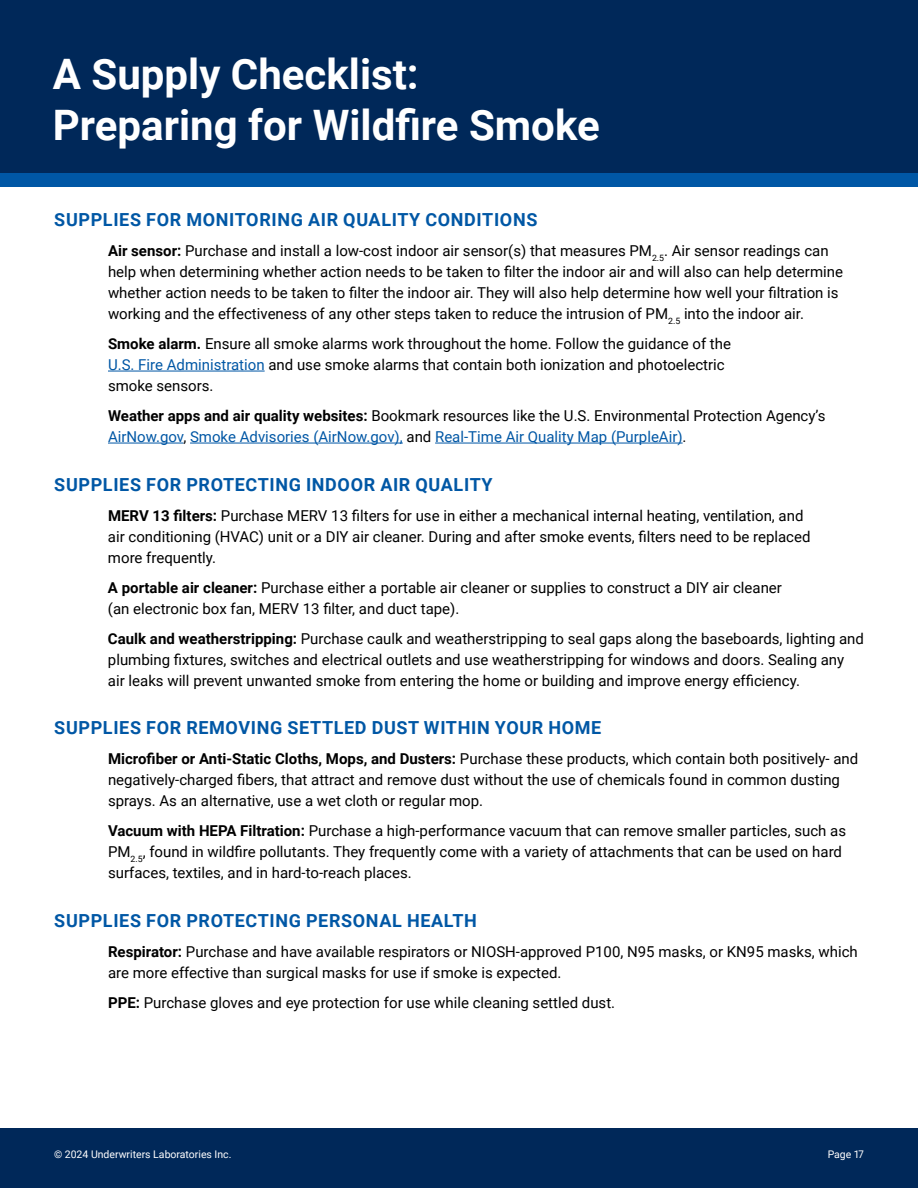
<style>
.page{position:relative;width:918px;height:1188px;background:#fff}
.page>*{position:absolute;margin:0;border:0;box-sizing:border-box;transform-origin:0 0}
.t1{font:700 42px/50.4px "Roboto";color:#fff}
.t2{font:700 18px "Roboto";letter-spacing:.035em;color:#0057a5}
.t3{font:15px/21px "Roboto";color:#000}
.t4{font:15px/21px "Roboto";color:#0057a5}
.t5{font:10.5px "Roboto";color:#fff}
.s1{font-weight:700}
.s2{color:#0057a5}
.s3{font-weight:700;color:#000}
.s4{color:#000}
</style>
<div class="page">
<div style="left:0;top:1128px;width:918px;height:60px;background:#002859"></div>
<div style="left:0;top:0;width:918px;height:173px;background:#002859"></div>
<div style="left:0;top:173px;width:918px;height:13px;background:#0057a5"></div>
<hr style="left:108px;top:371px;width:157px;height:1px;background:#0057a5">
<hr style="left:108px;top:443px;width:75px;height:1px;background:#0057a5">
<hr style="left:190px;top:443px;width:213px;height:1px;background:#0057a5">
<hr style="left:435px;top:443px;width:248px;height:1px;background:#0057a5">
<h1 class="t1" style="left:53px;top:47px;width:548px">A Supply Checklist:<br>Preparing for Wildfire Smoke</h1>
<p class="t2" style="left:54px;top:207px;width:485px">SUPPLIES FOR MONITORING AIR QUALITY CONDITIONS</p>
<p class="t3" style="left:108px;top:240px;width:737px"><span class="s1">Air sensor:</span> Purchase and install a low-cost indoor air sensor(s) that measures PM<sub>2.5</sub>. Air sensor readings can help when determining whether action needs to be taken to filter the indoor air and will also can help determine whether action needs to be taken to filter the indoor air. They will also help determine how well your filtration is working and the effectiveness of any other steps taken to reduce the intrusion of PM<sub>2.5</sub> into the indoor air.</p>
<p class="t3" style="left:108px;top:333px;width:625px"><span class="s1">Smoke alarm.</span> Ensure all smoke alarms work throughout the home. Follow the guidance of the<br><span class="s2">U.S. Fire Administration</span> and use smoke alarms that contain both ionization and photoelectric smoke sensors.</p>
<p class="t4" style="left:108px;top:405px;width:719px"><span class="s3">Weather apps and air quality websites:</span> <span class="s4">Bookmark resources like the U.S. Environmental Protection Agency’s<br></span>AirNow.gov<span class="s4">,</span> Smoke Advisories (AirNow.gov), <span class="s4">and</span> Real-Time Air Quality Map (PurpleAir)<span class="s4">.</span></p>
<p class="t2" style="left:54px;top:472px;width:440px">SUPPLIES FOR PROTECTING INDOOR AIR QUALITY</p>
<p class="t3" style="left:108px;top:504px;width:704px"><span class="s1">MERV 13 filters:</span> Purchase MERV 13 filters for use in either a mechanical internal heating, ventilation, and air conditioning (HVAC) unit or a DIY air cleaner. During and after smoke events, filters need to be replaced more frequently.</p>
<p class="t3" style="left:108px;top:576px;width:675px"><span class="s1">A portable air cleaner:</span> Purchase either a portable air cleaner or supplies to construct a DIY air cleaner (an electronic box fan, MERV 13 filter, and duct tape).</p>
<p class="t3" style="left:108px;top:627px;width:758px"><span class="s1">Caulk and weatherstripping:</span> Purchase caulk and weatherstripping to seal gaps along the baseboards, lighting and plumbing fixtures, switches and electrical outlets and use weatherstripping for windows and doors. Sealing any air leaks will prevent unwanted smoke from entering the home or building and improve energy efficiency.</p>
<p class="t2" style="left:54px;top:715px;width:549px">SUPPLIES FOR REMOVING SETTLED DUST WITHIN YOUR HOME</p>
<p class="t3" style="left:108px;top:748px;width:752px"><span class="s1">Microfiber or Anti-Static Cloths, Mops, and Dusters:</span> Purchase these products, which contain both positively- and negatively-charged fibers, that attract and remove dust without the use of chemicals found in common dusting sprays. As an alternative, use a wet cloth or regular mop.</p>
<p class="t3" style="left:108px;top:820px;width:740px"><span class="s1">Vacuum with HEPA Filtration:</span> Purchase a high-performance vacuum that can remove smaller particles, such as<br>PM<sub>2.5</sub>, found in wildfire pollutants. They frequently come with a variety of attachments that can be used on hard surfaces, textiles, and in hard-to-reach places.</p>
<p class="t2" style="left:54px;top:908px;width:424px">SUPPLIES FOR PROTECTING PERSONAL HEALTH</p>
<p class="t3" style="left:108px;top:940px;width:751px"><span class="s1">Respirator:</span> Purchase and have available respirators or NIOSH-approved P100, N95 masks, or KN95 masks, which are more effective than surgical masks for use if smoke is expected.</p>
<p class="t3" style="left:108px;top:991px;width:509px"><span class="s1">PPE:</span> Purchase gloves and eye protection for use while cleaning settled dust.</p>
<p class="t5" style="left:54px;top:1147px;width:179px">© 2024 Underwriters Laboratories Inc.</p>
<p class="t5" style="left:828px;top:1147px;width:38px">Page 17</p>
</div>
